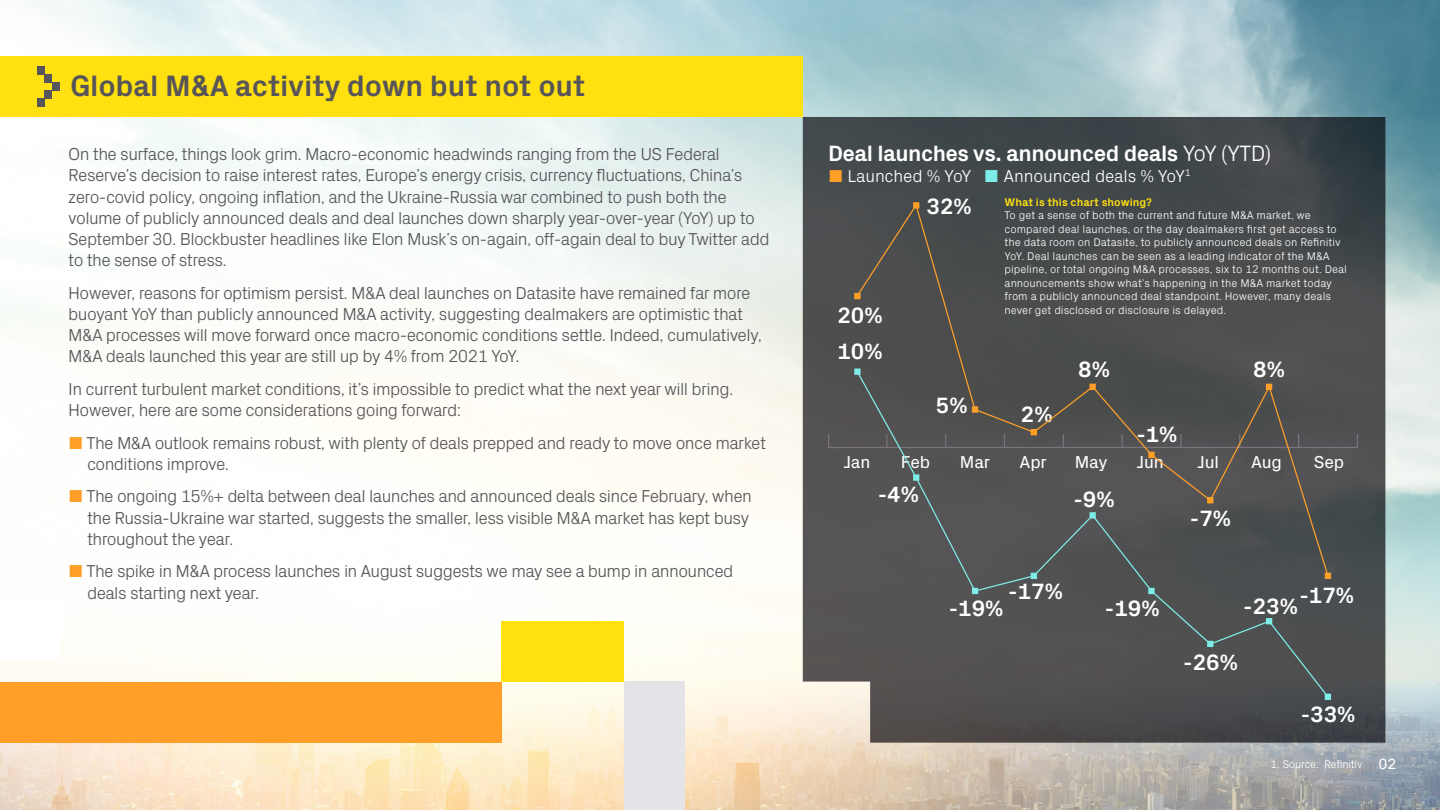
<style>
.page{position:relative;width:1440px;height:810px;background:#fff}
.page>*{position:absolute;margin:0;border:0;box-sizing:border-box;transform-origin:0 0}
.t1{font:700 30px "Px Grotesk";letter-spacing:-.01em;color:#575559}
.t2{font:700 22.5px/36px "Px Grotesk";letter-spacing:-.025em;color:#fff}
.t3{font:300 17.5px/21.2px "Px Grotesk";letter-spacing:-.035em;color:#575559}
.t4{font:300 17.5px "Px Grotesk";letter-spacing:-.01em;color:#fff}
.t5{font:17.5px "Px Grotesk";letter-spacing:-.01em;color:#fff}
.t6{font:15px "Px Grotesk";color:#fff}
.t7{font:300 11.25px/13.5px "Px Grotesk";color:#fff}
.t8{font:700 11.25px "Px Grotesk";color:#ffe010}
.t9{font:300 11.25px "Px Grotesk";letter-spacing:-.02em;color:#fff}
.s1{font-weight:300}
</style>
<div class="page">
<img style="left:0;top:0;width:1440px;height:810px">
<svg style="left:803px;top:117px;width:582px;height:626px;background:#4c4e50"></svg>
<div style="left:0;top:56px;width:803px;height:61px;background:#ffe010"></div>
<div style="left:501px;top:621px;width:123px;height:61px;background:#ffe010"></div>
<div style="left:0;top:597px;width:61px;height:61px;background:#fff"></div>
<div style="left:624px;top:682px;width:61px;height:128px;background:#e4e3e8"></div>
<div style="left:0;top:682px;width:501px;height:60px;background:#ff9f27"></div>
<div style="left:37px;top:67px;width:8px;height:8px;background:#575559"></div>
<div style="left:37px;top:99px;width:8px;height:8px;background:#575559"></div>
<div style="left:45px;top:75px;width:7px;height:8px;background:#575559"></div>
<div style="left:45px;top:91px;width:7px;height:8px;background:#575559"></div>
<div style="left:52px;top:83px;width:8px;height:8px;background:#575559"></div>
<hr style="left:828px;top:447px;width:529px;height:1px;background:#78737d">
<svg style="left:1357px;top:434px;width:1px;height:13px"></svg>
<svg style="left:828px;top:434px;width:1px;height:13px"></svg>
<div style="left:856px;top:578px;width:474px;height:121px;background:#525151"></div>
<svg style="left:856px;top:203px;width:474px;height:375px;background:#4e4f50"></svg>
<svg style="left:854px;top:369px;width:7px;height:6px"></svg>
<svg style="left:913px;top:474px;width:6px;height:7px"></svg>
<svg style="left:972px;top:588px;width:6px;height:6px"></svg>
<svg style="left:1031px;top:573px;width:6px;height:6px"></svg>
<svg style="left:1089px;top:512px;width:7px;height:7px"></svg>
<svg style="left:1148px;top:588px;width:7px;height:6px"></svg>
<svg style="left:1207px;top:641px;width:6px;height:6px"></svg>
<svg style="left:1266px;top:618px;width:6px;height:6px"></svg>
<svg style="left:1325px;top:694px;width:6px;height:6px"></svg>
<svg style="left:854px;top:293px;width:7px;height:6px"></svg>
<svg style="left:913px;top:202px;width:6px;height:6px"></svg>
<svg style="left:972px;top:406px;width:6px;height:7px"></svg>
<svg style="left:1031px;top:429px;width:6px;height:6px"></svg>
<svg style="left:1089px;top:384px;width:7px;height:6px"></svg>
<svg style="left:1148px;top:452px;width:7px;height:6px"></svg>
<svg style="left:1207px;top:497px;width:6px;height:6px"></svg>
<svg style="left:1325px;top:573px;width:6px;height:6px"></svg>
<svg style="left:1266px;top:384px;width:6px;height:6px"></svg>
<svg style="left:70px;top:437px;width:12px;height:12px"></svg>
<svg style="left:70px;top:491px;width:12px;height:11px"></svg>
<svg style="left:70px;top:566px;width:12px;height:11px"></svg>
<svg style="left:830px;top:170px;width:12px;height:12px"></svg>
<svg style="left:986px;top:170px;width:12px;height:12px"></svg>
<h1 class="t1" style="left:70px;top:64px;width:517px">Global M&amp;A activity down but not out</h1>
<p class="t3" style="left:68px;top:142px;width:703px">On the surface, things look grim. Macro-economic headwinds ranging from the US Federal Reserve’s decision to raise interest rates, Europe’s energy crisis, currency fluctuations, China’s zero-covid policy, ongoing inflation, and the Ukraine-Russia war combined to push both the volume of publicly announced deals and deal launches down sharply year-over-year (YoY) up to September 30. Blockbuster headlines like Elon Musk’s on-again, off-again deal to buy Twitter add to the sense of stress.</p>
<p class="t3" style="left:68px;top:281px;width:695px">However, reasons for optimism persist. M&amp;A deal launches on Datasite have remained far more buoyant YoY than publicly announced M&amp;A activity, suggesting dealmakers are optimistic that M&amp;A processes will move forward once macro-economic conditions settle. Indeed, cumulatively, M&amp;A deals launched this year are still up by 4% from 2021 YoY.</p>
<p class="t3" style="left:68px;top:377px;width:667px">In current turbulent market conditions, it’s impossible to predict what the next year will bring.<br>However, here are some considerations going forward:</p>
<p class="t3" style="left:87px;top:431px;width:681px">The M&amp;A outlook remains robust, with plenty of deals prepped and ready to move once market conditions improve.</p>
<p class="t3" style="left:87px;top:484px;width:667px">The ongoing 15%+ delta between deal launches and announced deals since February, when the Russia-Ukraine war started, suggests the smaller, less visible M&amp;A market has kept busy throughout the year.</p>
<p class="t3" style="left:87px;top:559px;width:648px">The spike in M&amp;A process launches in August suggests we may see a bump in announced deals starting next year.</p>
<p class="t2" style="left:828px;top:134px;width:445px">Deal launches vs. announced deals <span class="s1">YoY (YTD)</span></p>
<p class="t4" style="left:848px;top:163px;width:125px">Launched % YoY</p>
<p class="t4" style="left:1003px;top:163px;width:189px">Announced deals % YoY<sup>1</sup></p>
<p class="t2" style="left:837px;top:296px;width:47px">20%<br>10%</p>
<p class="t2" style="left:927px;top:187px;width:47px">32%</p>
<p class="t2" style="left:936px;top:386px;width:33px">5%</p>
<p class="t8" style="left:1005px;top:194px;width:149px">What is this chart showing?</p>
<p class="t7" style="left:1005px;top:208px;width:344px">To get a sense of both the current and future M&amp;A market, we compared deal launches, or the day dealmakers first get access to the data room on Datasite, to publicly announced deals on Refinitiv YoY. Deal launches can be seen as a leading indicator of the M&amp;A pipeline, or total ongoing M&amp;A processes, six to 12 months out. Deal announcements show what’s happening in the M&amp;A market today from a publicly announced deal standpoint. However, many deals never get disclosed or disclosure is delayed.</p>
<p class="t2" style="left:1021px;top:395px;width:33px">2%</p>
<p class="t2" style="left:1078px;top:351px;width:33px">8%</p>
<p class="t2" style="left:1253px;top:351px;width:33px">8%</p>
<p class="t2" style="left:1136px;top:416px;width:43px">-1%</p>
<p class="t5" style="left:844px;top:449px;width:28px">Jan</p>
<p class="t5" style="left:901px;top:449px;width:31px">Feb</p>
<p class="t5" style="left:960px;top:449px;width:32px">Mar</p>
<p class="t5" style="left:1019px;top:449px;width:29px">Apr</p>
<p class="t5" style="left:1075px;top:449px;width:34px">May</p>
<p class="t5" style="left:1137px;top:449px;width:28px">Jun</p>
<p class="t5" style="left:1198px;top:449px;width:23px">Jul</p>
<p class="t5" style="left:1251px;top:449px;width:32px">Aug</p>
<p class="t5" style="left:1314px;top:449px;width:32px">Sep</p>
<p class="t2" style="left:878px;top:475px;width:43px">-4%</p>
<p class="t2" style="left:1073px;top:480px;width:43px">-9%</p>
<p class="t2" style="left:1190px;top:499px;width:43px">-7%</p>
<p class="t2" style="left:1008px;top:573px;width:56px">-17%</p>
<p class="t2" style="left:949px;top:589px;width:56px">-19%</p>
<p class="t2" style="left:1105px;top:589px;width:56px">-19%</p>
<p class="t2" style="left:1299px;top:576px;width:56px">-17%</p>
<p class="t2" style="left:1243px;top:587px;width:56px">-23%</p>
<p class="t2" style="left:1183px;top:643px;width:56px">-26%</p>
<p class="t2" style="left:1301px;top:695px;width:56px">-33%</p>
<p class="t9" style="left:1271px;top:756px;width:94px">1. Source: Refinitiv</p>
<p class="t6" style="left:1378px;top:753px;width:20px">02</p>
</div>
